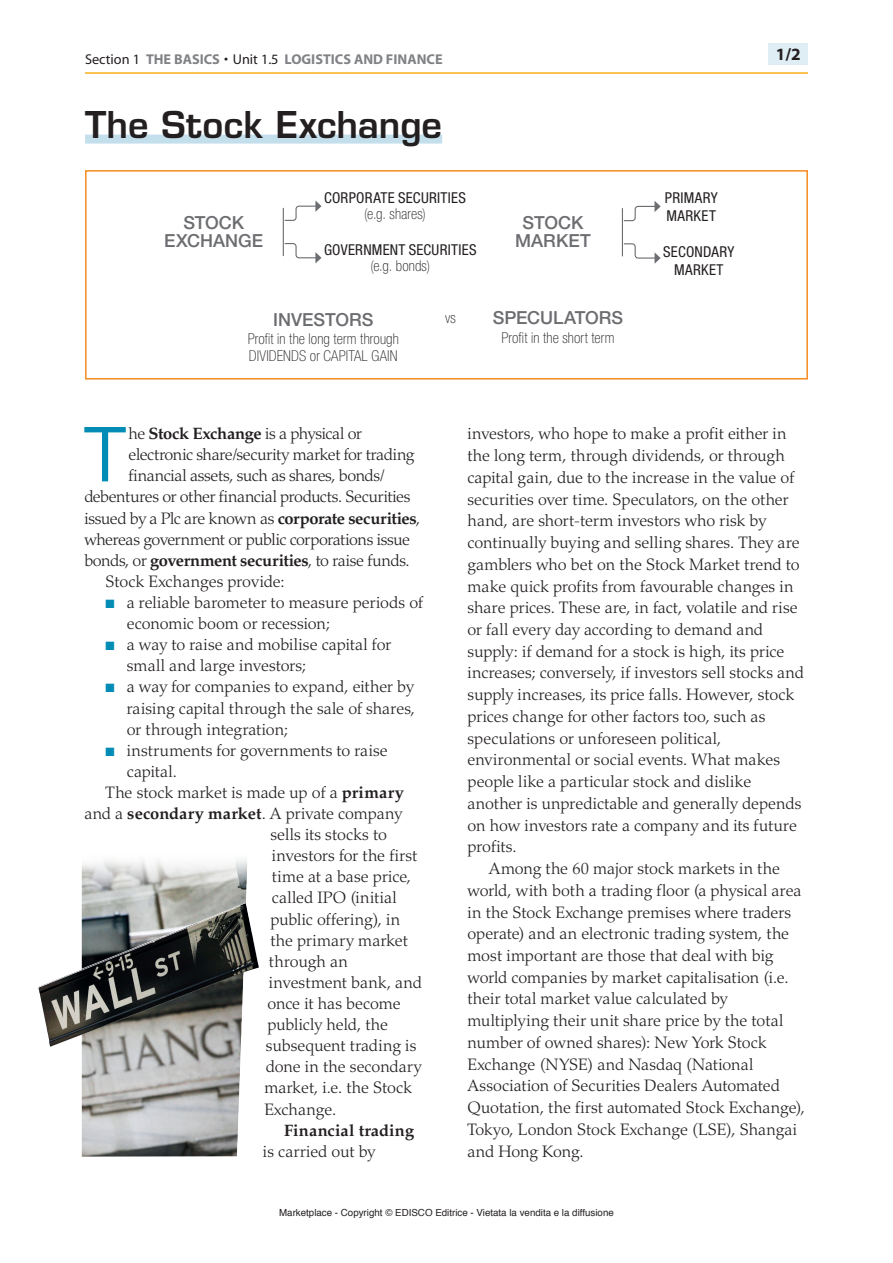
<style>
.page{position:relative;width:893px;height:1263px;background:#fff}
.page>*{position:absolute;margin:0;border:0;box-sizing:border-box;transform-origin:0 0}
.t1{font:72.45px "Eurostile LT Std";color:#008cb5}
.t2{font:600 36px "Eurostile LT Std";color:#231f20}
.t3{font:500 18px/18px "Helvetica Neue LT Std";color:#6c6d70;text-align:center}
.t4{font:700 17.25px "Myriad Pro";color:#231f20}
.t5{font:300 16.5px/21.8px "Palatino LT Std";color:#231f20}
.t6{font:300 16.5px "Palatino LT Std";letter-spacing:-.02em;color:#231f20}
.t7{font:300 16.5px "Palatino LT Std";letter-spacing:-.025em;color:#231f20}
.t8{font:300 16.5px "Palatino LT Std";letter-spacing:-.03em;color:#231f20}
.t9{font:300 16.5px "Palatino LT Std";letter-spacing:.025em;color:#231f20}
.t10{font:700 16.5px "Palatino LT Std";letter-spacing:.01em;color:#231f20}
.t11{font:100 condensed 15px/16.5px "Helvetica Neue LT Std";letter-spacing:.01em;color:#231f20}
.t12{font:condensed 15px/18px "Helvetica Neue LT Std";letter-spacing:.02em;color:#231f20;text-align:center}
.t13{font:700 14.25px "Myriad";color:#808285}
.t14{font:9.75px "Helvetica";color:#231f20}
.s1{font-weight:400;color:#231f20}
.s2{font-weight:700}
.s3{color:#008cb5}
</style>
<div class="page">
<div style="left:768px;top:44px;width:40px;height:21px;background:#dfeef4"></div>
<hr style="left:85px;top:72px;width:723px;height:2px;background:#faaf18">
<div style="left:85px;top:135px;width:357px;height:9px;background:#c4dfec"></div>
<div style="left:85px;top:170px;width:723px;height:209px;background:#fff;border:2px solid #f68b1f"></div>
<hr style="left:283px;top:208px;width:1px;height:48px;background:#6c6d70">
<svg style="left:284px;top:200px;width:37px;height:21px"></svg>
<svg style="left:284px;top:243px;width:37px;height:20px"></svg>
<hr style="left:622px;top:208px;width:1px;height:48px;background:#6c6d70">
<svg style="left:623px;top:201px;width:38px;height:21px"></svg>
<svg style="left:623px;top:243px;width:38px;height:21px"></svg>
<img style="left:82px;top:859px;width:165px;height:298px">
<img style="left:38px;top:903px;width:221px;height:144px">
<p class="t13" style="left:85px;top:51px;width:359px"><span class="s1">Section 1</span> THE BASICS <span class="s1">• Unit 1.5</span> LOGISTICS AND FINANCE</p>
<p class="t4" style="left:776px;top:43px;width:26px">1/2</p>
<h2 class="t2" style="left:85px;top:102px;width:359px">The Stock Exchange</h2>
<p class="t3" style="left:164px;top:214px;width:101px">STOCK<br>EXCHANGE</p>
<p class="t12" style="left:324px;top:188px;width:143px">CORPORATE SECURITIES</p>
<p class="t11" style="left:364px;top:206px;width:63px">(e.g. shares)</p>
<p class="t12" style="left:324px;top:240px;width:154px">GOVERNMENT SECURITIES</p>
<p class="t11" style="left:370px;top:258px;width:61px">(e.g. bonds)</p>
<p class="t3" style="left:515px;top:214px;width:77px">STOCK<br>MARKET</p>
<p class="t12" style="left:665px;top:188px;width:54px;text-align:left">PRIMARY<br>MARKET</p>
<p class="t12" style="left:663px;top:243px;width:73px">SECONDARY<br>MARKET</p>
<p class="t3" style="left:273px;top:310px;width:102px">INVESTORS</p>
<p class="t11" style="left:248px;top:331px;width:153px">Profit in the long term through<br>DIVIDENDS or CAPITAL GAIN</p>
<p class="t11" style="left:445px;top:309px;width:12px">vs</p>
<p class="t3" style="left:493px;top:309px;width:132px">SPECULATORS</p>
<p class="t11" style="left:501px;top:329px;width:114px">Profit in the short term</p>
<h1 class="t1" style="left:84px;top:411px;width:43px">T</h1>
<p class="t7" style="left:129px;top:424px;width:235px">he <span class="s2">Stock Exchange</span> is a physical or</p>
<p class="t7" style="left:129px;top:445px;width:287px">electronic share/security market for trading</p>
<p class="t6" style="left:129px;top:466px;width:258px">financial assets, such as shares, bonds/</p>
<p class="t6" style="left:84px;top:487px;width:328px">debentures or other financial products. Securities</p>
<p class="t6" style="left:84px;top:508px;width:338px">issued by a Plc are known as <span class="s2">corporate securities</span>,</p>
<p class="t8" style="left:84px;top:529px;width:327px">whereas government or public corporations issue</p>
<p class="t6" style="left:84px;top:551px;width:327px">bonds, or <span class="s2">government securities</span>, to raise funds.</p>
<p class="t5" style="left:106px;top:571px;width:180px">Stock Exchanges provide:</p>
<p class="t5" style="left:127px;top:592px;width:298px;line-height:21.1px;text-indent:-21px"><span class="s3">■</span> a reliable barometer to measure periods of economic boom or recession;</p>
<p class="t5" style="left:127px;top:634px;width:266px;line-height:21.1px;text-indent:-21px"><span class="s3">■</span> a way to raise and mobilise capital for small and large investors;</p>
<p class="t5" style="left:127px;top:676px;width:290px;line-height:21.1px;text-align:justify;text-indent:-21px"><span class="s3">■</span> a way for companies to expand, either by raising capital through the sale of shares, or through integration;</p>
<p class="t5" style="left:106px;top:739px;width:284px"><span class="s3">■</span> instruments for governments to raise</p>
<p class="t5" style="left:127px;top:761px;width:52px">capital.</p>
<p class="t5" style="left:106px;top:782px;width:300px">The stock market is made up of a <span class="s2">primary</span></p>
<p class="t5" style="left:84px;top:803px;width:319px">and a <span class="s2">secondary market</span>. A private company</p>
<p class="t5" style="left:270px;top:824px;width:118px">sells its stocks to</p>
<p class="t5" style="left:272px;top:845px;width:147px">investors for the first</p>
<p class="t5" style="left:272px;top:866px;width:141px">time at a base price,</p>
<p class="t9" style="left:272px;top:888px;width:126px">called IPO (initial</p>
<p class="t5" style="left:270px;top:908px;width:131px">public offering), in</p>
<p class="t5" style="left:270px;top:929px;width:139px">the primary market</p>
<p class="t5" style="left:269px;top:950px;width:81px">through an</p>
<p class="t5" style="left:269px;top:972px;width:155px">investment bank, and</p>
<p class="t5" style="left:267px;top:993px;width:135px">once it has become</p>
<p class="t5" style="left:267px;top:1014px;width:122px">publicly held, the</p>
<p class="t5" style="left:266px;top:1035px;width:152px">subsequent trading is</p>
<p class="t5" style="left:266px;top:1056px;width:157px">done in the secondary</p>
<p class="t5" style="left:264px;top:1077px;width:149px">market, i.e. the Stock</p>
<p class="t5" style="left:264px;top:1098px;width:73px">Exchange.</p>
<p class="t10" style="left:284px;top:1120px;width:132px">Financial trading</p>
<p class="t5" style="left:263px;top:1140px;width:114px">is carried out by</p>
<p class="t5" style="left:467px;top:423px;width:338px">investors, who hope to make a profit either in the long term, through dividends, or through capital gain, due to the increase in the value of securities over time. Speculators, on the other hand, are short-term investors who risk by continually buying and selling shares. They are gamblers who bet on the Stock Market trend to make quick profits from favourable changes in share prices. These are, in fact, volatile and rise or fall every day according to demand and supply: if demand for a stock is high, its price increases; conversely, if investors sell stocks and supply increases, its price falls. However, stock prices change for other factors too, such as speculations or unforeseen political, environmental or social events. What makes people like a particular stock and dislike another is unpredictable and generally depends on how investors rate a company and its future profits.</p>
<p class="t5" style="left:467px;top:858px;width:339px;text-indent:21px">Among the 60 major stock markets in the world, with both a trading floor (a physical area in the Stock Exchange premises where traders operate) and an electronic trading system, the most important are those that deal with big world companies by market capitalisation (i.e. their total market value calculated by multiplying their unit share price by the total number of owned shares): New York Stock Exchange (NYSE) and Nasdaq (National Association of Securities Dealers Automated Quotation, the first automated Stock Exchange), Tokyo, London Stock Exchange (LSE), Shangai and Hong Kong.</p>
<p class="t14" style="left:279px;top:1205px;width:336px">Marketplace - Copyright © EDISCO Editrice - Vietata la vendita e la diffusione</p>
</div>
